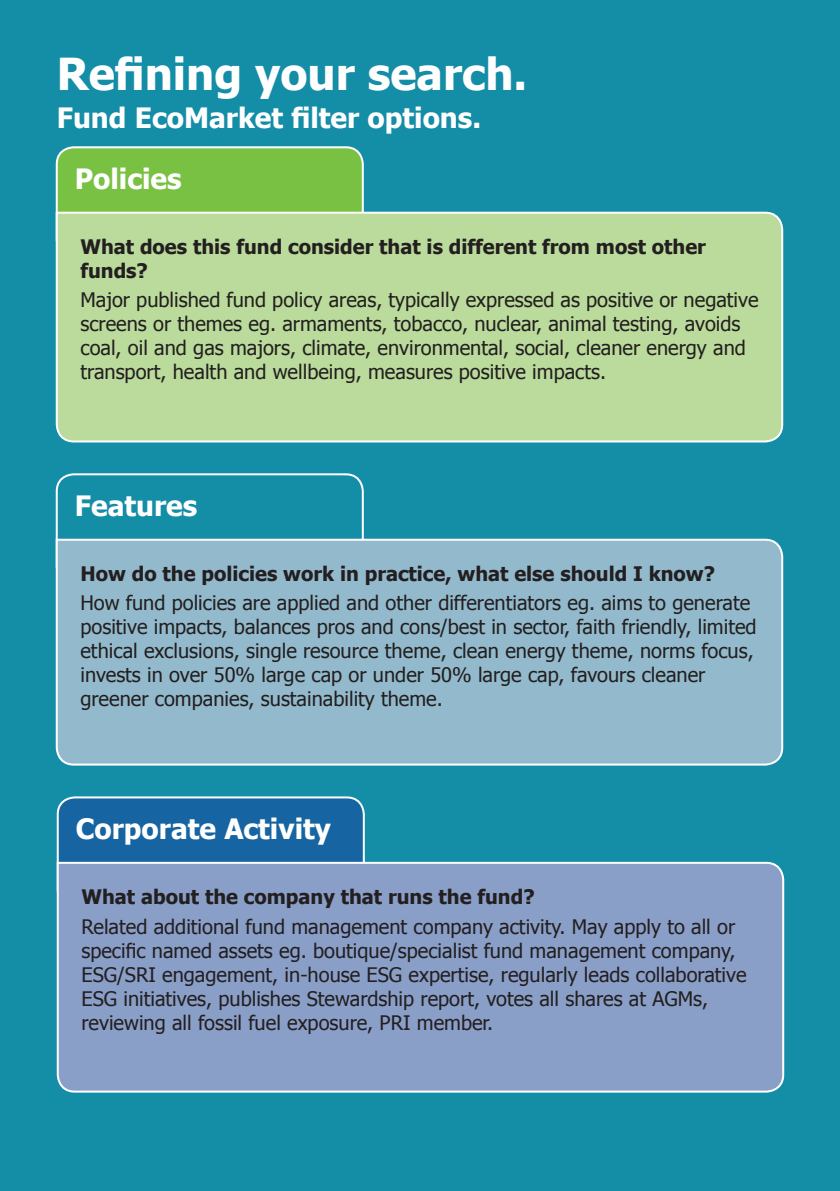
<style>
.page{position:relative;width:840px;height:1191px;background:#fff}
.page>*{position:absolute;margin:0;border:0;box-sizing:border-box;transform-origin:0 0}
.t1{font:700 44px "Tahoma";color:#fff}
.t2{font:700 28px/60.6px "Tahoma";color:#fff}
.t3{font:20px/24px "Tahoma";color:#231f20}
.t4{font:700 20px/24px "Tahoma";color:#231f20}
.s1{font-weight:700}
</style>
<div class="page">
<div style="left:0;top:0;width:839px;height:1191px;background:#148da7"></div>
<div style="left:57px;top:147px;width:305px;height:110px;background:#79c142;border-radius:17px"></div>
<div style="left:56px;top:146px;width:307px;height:112px;border:2px solid #fff;border-radius:17px"></div>
<div style="left:55px;top:211px;width:728px;height:232px;background:#badb9b"></div>
<div style="left:58px;top:797px;width:305px;height:110px;background:#1665a2;border-radius:17px"></div>
<div style="left:57px;top:796px;width:307px;height:112px;border:2px solid #fff;border-radius:17px"></div>
<div style="left:56px;top:861px;width:728px;height:232px;background:#8a9fc8"></div>
<div style="left:56px;top:473px;width:307px;height:112px;border:2px solid #fff;border-radius:17px"></div>
<div style="left:55px;top:538px;width:728px;height:228px;background:#93bacc"></div>
<p class="t1" style="left:57px;top:43px;width:472px">Refining your search.</p>
<p class="t2" style="left:75px;top:86px;width:407px;text-indent:-18px">Fund EcoMarket filter options.<br>Policies</p>
<p class="t4" style="left:80px;top:233px;width:626px">What does this fund consider that is different from most other funds?</p>
<p class="t3" style="left:80px;top:287px;width:679px">Major published fund policy areas, typically expressed as positive or negative screens or themes eg. armaments, tobacco, nuclear, animal testing, avoids coal, oil and gas majors, climate, environmental, social, cleaner energy and transport, health and wellbeing, measures positive impacts.</p>
<p class="t2" style="left:75px;top:473px;width:124px">Features</p>
<p class="t3" style="left:80px;top:558px;width:671px;line-height:29.6px"><span class="s1">How do the policies work in practice, what else should I know?<br></span>How fund policies are applied and other differentiators eg. aims to generate</p>
<p class="t3" style="left:80px;top:614px;width:677px">positive impacts, balances pros and cons/best in sector, faith friendly, limited ethical exclusions, single resource theme, clean energy theme, norms focus, invests in over 50% large cap or under 50% large cap, favours cleaner greener companies, sustainability theme.</p>
<p class="t2" style="left:76px;top:796px;width:256px">Corporate Activity</p>
<p class="t3" style="left:81px;top:881px;width:655px;line-height:29.6px"><span class="s1">What about the company that runs the fund?<br></span>Related additional fund management company activity. May apply to all or</p>
<p class="t3" style="left:81px;top:937px;width:666px">specific named assets eg. boutique/specialist fund management company, ESG/SRI engagement, in-house ESG expertise, regularly leads collaborative ESG initiatives, publishes Stewardship report, votes all shares at AGMs, reviewing all fossil fuel exposure, PRI member.</p>
</div>
